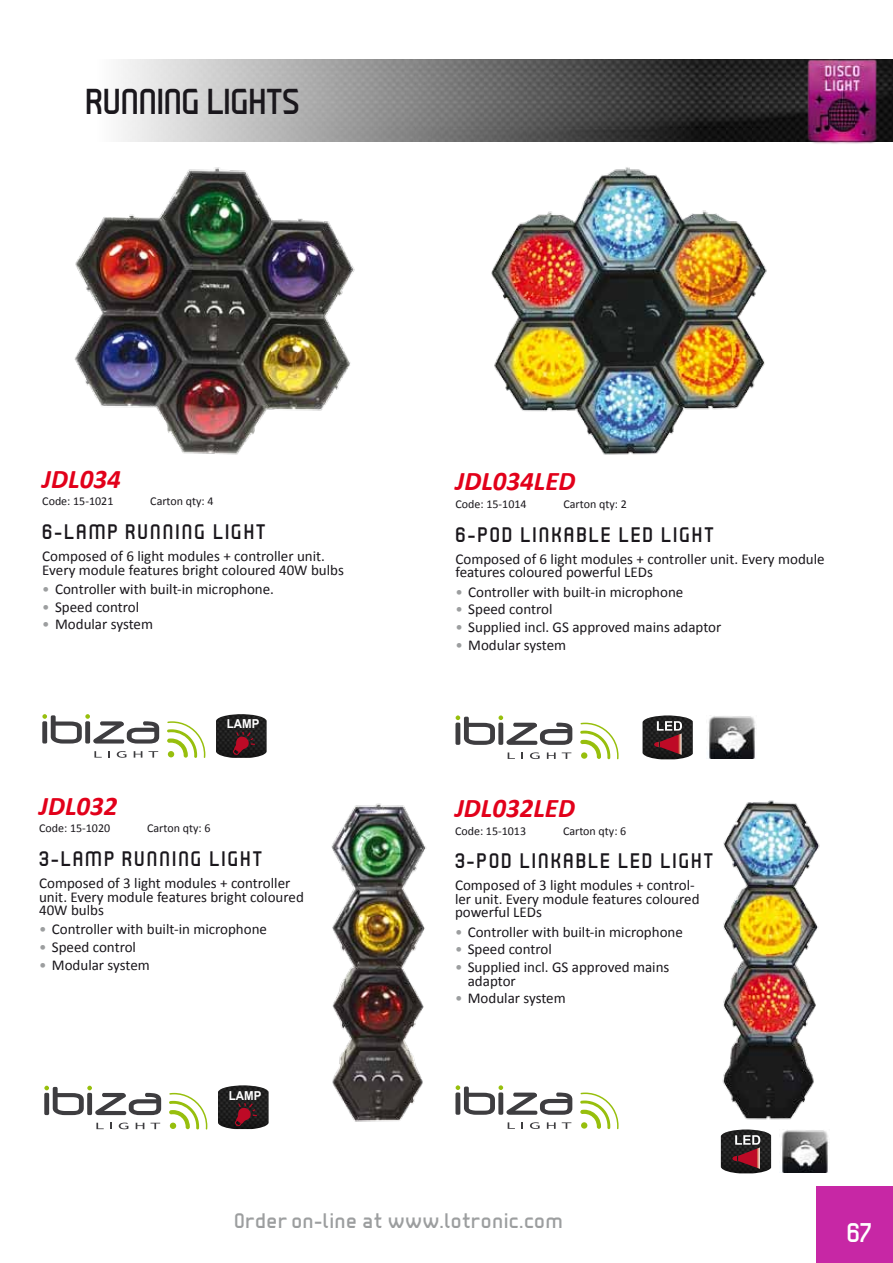
<style>
.page{position:relative;width:893px;height:1263px;background:#fff}
.page>*{position:absolute;margin:0;border:0;box-sizing:border-box;transform-origin:0 0}
.t1{font:36px "Tenby Five";color:#1a171c}
.t2{font:italic 700 27px "Calibri";color:#e2001a}
.t3{font:27px "Tenby Five";color:#fff}
.t4{font:21px "Tenby Five";letter-spacing:.1em;color:#1a171c}
.t5{font:21px "Tenby Five";letter-spacing:.05em;color:#9c9e9f}
.t6{font:15px/13.5px "Calibri";color:#1a171c}
.t7{font:700 12.3px "Arial";color:#fff;scale:.93 1}
.t8{font:12px "Calibri";color:#1a171c}
.s1{color:#9c9e9f}
</style>
<div class="page">
<img style="left:121px;top:60px;width:772px;height:81px">
<img style="left:804px;top:59px;width:74px;height:85px">
<svg style="left:94px;top:751px;width:8px;height:7px"></svg>
<svg style="left:108px;top:751px;width:2px;height:7px"></svg>
<svg style="left:117px;top:751px;width:9px;height:7px"></svg>
<svg style="left:134px;top:751px;width:8px;height:7px"></svg>
<svg style="left:149px;top:751px;width:9px;height:7px"></svg>
<svg style="left:167px;top:721px;width:38px;height:37px"></svg>
<svg style="left:42px;top:714px;width:117px;height:29px"></svg>
<svg style="left:96px;top:1123px;width:8px;height:6px"></svg>
<svg style="left:110px;top:1123px;width:2px;height:6px"></svg>
<svg style="left:119px;top:1122px;width:9px;height:7px"></svg>
<svg style="left:136px;top:1123px;width:8px;height:6px"></svg>
<svg style="left:150px;top:1123px;width:10px;height:6px"></svg>
<svg style="left:169px;top:1093px;width:38px;height:36px"></svg>
<div style="left:170px;top:1122px;width:6px;height:7px;background:#97bf0d;border-radius:50%"></div>
<svg style="left:44px;top:1086px;width:117px;height:29px"></svg>
<svg style="left:508px;top:1122px;width:7px;height:7px"></svg>
<svg style="left:521px;top:1122px;width:2px;height:7px"></svg>
<svg style="left:530px;top:1122px;width:10px;height:7px"></svg>
<svg style="left:547px;top:1122px;width:9px;height:7px"></svg>
<svg style="left:562px;top:1122px;width:9px;height:7px"></svg>
<svg style="left:580px;top:1092px;width:39px;height:37px"></svg>
<svg style="left:455px;top:1085px;width:117px;height:30px"></svg>
<svg style="left:508px;top:752px;width:7px;height:7px"></svg>
<svg style="left:521px;top:752px;width:2px;height:7px"></svg>
<svg style="left:530px;top:752px;width:10px;height:7px"></svg>
<svg style="left:547px;top:752px;width:9px;height:7px"></svg>
<svg style="left:562px;top:752px;width:9px;height:7px"></svg>
<svg style="left:580px;top:723px;width:39px;height:36px"></svg>
<div style="left:581px;top:752px;width:6px;height:7px;background:#97bf0d;border-radius:50%"></div>
<svg style="left:455px;top:715px;width:117px;height:30px"></svg>
<img style="left:74px;top:167px;width:281px;height:288px">
<img style="left:491px;top:167px;width:276px;height:288px">
<img style="left:331px;top:803px;width:95px;height:319px">
<img style="left:722px;top:800px;width:98px;height:320px">
<img style="left:781px;top:1130px;width:48px;height:42px">
<img style="left:708px;top:716px;width:48px;height:42px">
<img style="left:216px;top:714px;width:51px;height:44px">
<svg style="left:233px;top:732px;width:22px;height:23px"></svg>
<img style="left:218px;top:1085px;width:51px;height:44px">
<svg style="left:235px;top:1103px;width:22px;height:23px"></svg>
<img style="left:643px;top:715px;width:50px;height:44px">
<svg style="left:654px;top:721px;width:28px;height:34px"></svg>
<img style="left:721px;top:1129px;width:50px;height:44px">
<svg style="left:732px;top:1135px;width:28px;height:34px"></svg>
<div style="left:816px;top:1186px;width:77px;height:77px;background:#c727a5"></div>
<p class="t1" style="left:85px;top:80px;width:17px">running</p>
<p class="t1" style="left:207px;top:80px;width:16px">lights</p>
<p class="t2" style="left:42px;top:462px;width:80px">JDL034</p>
<p class="t8" style="left:42px;top:494px;width:73px">Code: 15-1021</p>
<p class="t8" style="left:150px;top:494px;width:65px">Carton qty: 4</p>
<p class="t4" style="left:42px;top:519px;width:225px">6-LAMP RUNNING LIGHT</p>
<p class="t6" style="left:42px;top:549px;width:303px">Composed of 6 light modules + controller unit.<br>Every module features bright coloured 40W bulbs</p>
<p class="t6" style="left:42px;top:582px;width:233px"><span class="s1">•</span> Controller with built-in microphone.</p>
<p class="t6" style="left:42px;top:600px;width:98px"><span class="s1">•</span> Speed control</p>
<p class="t6" style="left:42px;top:618px;width:112px"><span class="s1">•</span> Modular system</p>
<p class="t7" style="left:227px;top:716px;width:36px">LAMP</p>
<p class="t2" style="left:39px;top:788px;width:80px">JDL032</p>
<p class="t8" style="left:39px;top:821px;width:73px">Code: 15-1020</p>
<p class="t8" style="left:147px;top:821px;width:65px">Carton qty: 6</p>
<p class="t4" style="left:39px;top:846px;width:225px">3-LAMP RUNNING LIGHT</p>
<p class="t6" style="left:39px;top:876px;width:266px">Composed of 3 light modules + controller unit. Every module features bright coloured<br>40W bulbs</p>
<p class="t6" style="left:39px;top:923px;width:229px"><span class="s1">•</span> Controller with built-in microphone</p>
<p class="t6" style="left:39px;top:940px;width:98px"><span class="s1">•</span> Speed control</p>
<p class="t6" style="left:39px;top:958px;width:112px"><span class="s1">•</span> Modular system</p>
<p class="t7" style="left:229px;top:1087px;width:36px">LAMP</p>
<p class="t2" style="left:455px;top:464px;width:122px">JDL034LED</p>
<p class="t8" style="left:455px;top:497px;width:73px">Code: 15-1014</p>
<p class="t8" style="left:563px;top:497px;width:65px">Carton qty: 2</p>
<p class="t4" style="left:455px;top:522px;width:260px">6-POD LINKABLE LED LIGHT</p>
<p class="t6" style="left:455px;top:552px;width:371px">Composed of 6 light modules + controller unit. Every module features coloured powerful LEDs</p>
<p class="t6" style="left:455px;top:585px;width:229px"><span class="s1">•</span> Controller with built-in microphone</p>
<p class="t6" style="left:455px;top:603px;width:98px"><span class="s1">•</span> Speed control</p>
<p class="t6" style="left:455px;top:620px;width:267px"><span class="s1">•</span> Supplied incl. GS approved mains adaptor</p>
<p class="t6" style="left:455px;top:638px;width:112px"><span class="s1">•</span> Modular system</p>
<p class="t2" style="left:455px;top:791px;width:122px">JDL032LED</p>
<p class="t8" style="left:455px;top:823px;width:73px">Code: 15-1013</p>
<p class="t8" style="left:563px;top:823px;width:65px">Carton qty: 6</p>
<p class="t4" style="left:455px;top:848px;width:260px">3-POD LINKABLE LED LIGHT</p>
<p class="t6" style="left:455px;top:879px;width:246px">Composed of 3 light modules + control&shy;ler unit. Every module features coloured powerful LEDs</p>
<p class="t6" style="left:455px;top:925px;width:229px"><span class="s1">•</span> Controller with built-in microphone</p>
<p class="t6" style="left:455px;top:943px;width:98px"><span class="s1">•</span> Speed control</p>
<p class="t6" style="left:468px;top:960px;width:203px;text-indent:-13px"><span class="s1">•</span> Supplied incl. GS approved mains adaptor</p>
<p class="t6" style="left:455px;top:992px;width:112px"><span class="s1">•</span> Modular system</p>
<p class="t5" style="left:234px;top:1208px;width:330px">Order on-line at www.lotronic.com</p>
<p class="t3" style="left:847px;top:1216px;width:26px">67</p>
</div>
